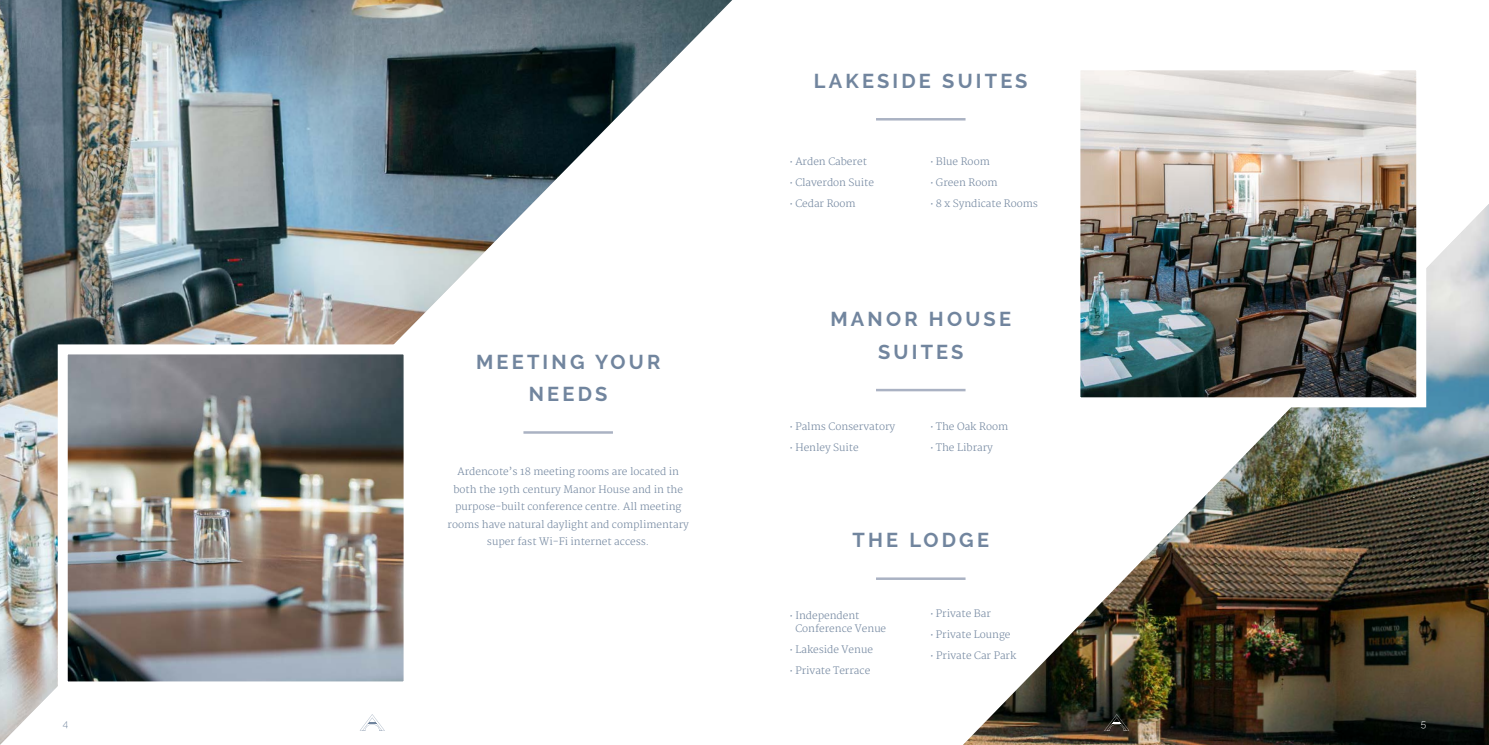
<style>
.page{position:relative;width:1489px;height:745px;background:#fff}
.page>*{position:absolute;margin:0;border:0;box-sizing:border-box;transform-origin:0 0}
.t1{font:700 20px/32.5px "Raleway";letter-spacing:.16em;color:#71859e;text-align:center}
.t2{font:300 10px/17.5px "Merriweather";color:#71859e;text-align:center}
.t3{font:300 10px "Raleway";color:#71859e}
.t4{font:300 10px "Raleway";color:#fff}
.s1{font-size:8.75px}
</style>
<div class="page">
<img style="left:962px;top:205px;width:526px;height:539px">
<svg style="left:1104px;top:713px;width:25px;height:17px"></svg>
<img style="left:0;top:0;width:732px;height:744px">
<hr style="left:523px;top:431px;width:90px;height:2px;background:#aab2c3">
<img style="left:69px;top:355px;width:333px;height:325px">
<div style="left:58px;top:344px;width:355px;height:347px;border:10px solid #fff"></div>
<img style="left:1081px;top:71px;width:333px;height:325px">
<div style="left:1070px;top:60px;width:355px;height:347px;border:10px solid #fff"></div>
<hr style="left:876px;top:118px;width:89px;height:2px;background:#aab2c3">
<hr style="left:876px;top:388px;width:89px;height:3px;background:#aab2c3">
<hr style="left:876px;top:577px;width:89px;height:2px;background:#aab2c3">
<h1 class="t1" style="left:814px;top:65px;width:215px">LAKESIDE SUITES</h1>
<h1 class="t1" style="left:476px;top:345px;width:186px">MEETING YOUR<br>NEEDS</h1>
<p class="t2" style="left:447px;top:463px;width:243px">Ardencote’s 18 meeting rooms are located in both the 19th century Manor House and in the purpose-built conference centre. All meeting rooms have natural daylight and complimentary super fast Wi-Fi internet access.</p>
<p class="t2" style="left:789px;top:153px;width:79px"><span class="s1">•</span> Arden Caberet</p>
<p class="t2" style="left:789px;top:174px;width:86px"><span class="s1">•</span> Claverdon Suite</p>
<p class="t2" style="left:789px;top:195px;width:68px"><span class="s1">•</span> Cedar Room</p>
<p class="t2" style="left:930px;top:153px;width:61px"><span class="s1">•</span> Blue Room</p>
<p class="t2" style="left:930px;top:174px;width:69px"><span class="s1">•</span> Green Room</p>
<p class="t2" style="left:930px;top:195px;width:109px"><span class="s1">•</span> 8 x Syndicate Rooms</p>
<h1 class="t1" style="left:830px;top:303px;width:182px">MANOR HOUSE<br>SUITES</h1>
<p class="t2" style="left:789px;top:417px;width:107px"><span class="s1">•</span> Palms Conservatory</p>
<p class="t2" style="left:789px;top:438px;width:71px"><span class="s1">•</span> Henley Suite</p>
<p class="t2" style="left:930px;top:417px;width:80px"><span class="s1">•</span> The Oak Room</p>
<p class="t2" style="left:930px;top:438px;width:64px"><span class="s1">•</span> The Library</p>
<h1 class="t1" style="left:852px;top:524px;width:138px">THE LODGE</h1>
<p class="t2" style="left:795px;top:608px;width:92px;line-height:13.8px;text-align:left;text-indent:-6px"><span class="s1">•</span> Independent<br>Conference Venue</p>
<p class="t2" style="left:789px;top:641px;width:85px"><span class="s1">•</span> Lakeside Venue</p>
<p class="t2" style="left:789px;top:661px;width:82px"><span class="s1">•</span> Private Terrace</p>
<p class="t2" style="left:930px;top:605px;width:62px"><span class="s1">•</span> Private Bar</p>
<p class="t2" style="left:930px;top:626px;width:82px"><span class="s1">•</span> Private Lounge</p>
<p class="t2" style="left:930px;top:646px;width:88px"><span class="s1">•</span> Private Car Park</p>
<p class="t3" style="left:63px;top:717px;width:7px">4</p>
<p class="t4" style="left:1420px;top:717px;width:7px">5</p>
</div>
